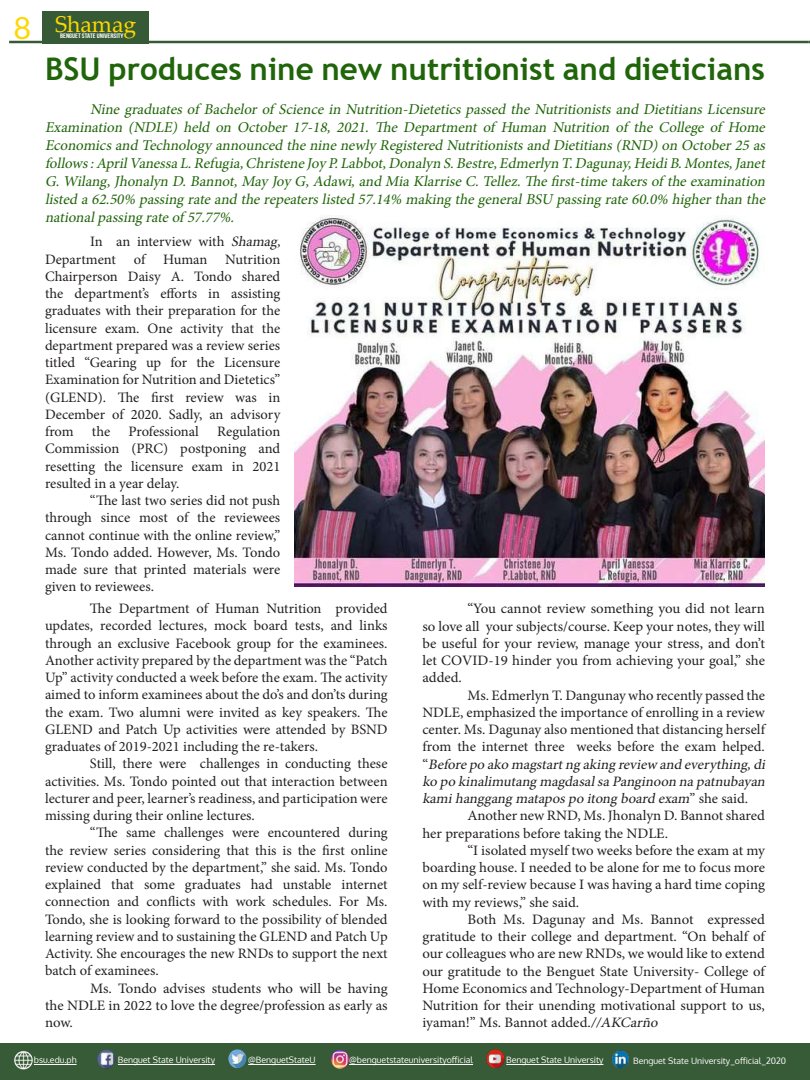
<style>
.page{position:relative;width:810px;height:1080px;background:#fff}
.page>*{position:absolute;margin:0;border:0;box-sizing:border-box;transform-origin:0 0}
.t1{font:700 31.25px "Trebuchet MS";color:#20650a}
.t2{font:30.5px "Aleo";color:#fed702}
.t3{font:22.88px "Palatino Linotype";color:#fed702}
.t4{font:italic 15px/18px "Minion Pro";color:#20650a;text-align:justify}
.t5{font:14.38px/17.2px "Minion Pro";color:#231f20;text-align:justify}
.t6{font:8.75px "Oxygen";color:#fff}
.t7{font:6.5px "Bebas Neue";color:#fff;scale:1.18 1}
.s1{font-style:italic}
</style>
<div class="page">
<hr style="left:9px;top:41px;width:800px;height:2px;background:#365a36">
<div style="left:42px;top:11px;width:106px;height:32px;background:#365a36"></div>
<div style="left:0;top:1044px;width:810px;height:36px;background:#385b37"></div>
<hr style="left:118px;top:1064px;width:97px;height:1px;background:#fff">
<hr style="left:506px;top:1064px;width:97px;height:1px;background:#fff">
<hr style="left:248px;top:1064px;width:68px;height:1px;background:#fff">
<hr style="left:349px;top:1064px;width:124px;height:1px;background:#fff">
<hr style="left:34px;top:1064px;width:43px;height:1px;background:#fff">
<img style="left:97px;top:1050px;width:18px;height:18px;border-radius:9px">
<img style="left:228px;top:1049px;width:19px;height:19px;border-radius:9px">
<img style="left:486px;top:1049px;width:19px;height:19px;border-radius:9px">
<img style="left:14px;top:1051px;width:19px;height:19px;border-radius:10px">
<img style="left:331px;top:1050px;width:18px;height:19px;border-radius:9px">
<img style="left:612px;top:1050px;width:17px;height:19px">
<img style="left:294px;top:216px;width:471px;height:371px">
<h2 class="t2" style="left:14px;top:11px;width:18px">8</h2>
<h3 class="t3" style="left:55px;top:8px;width:83px">Shamag</h3>
<p class="t7" style="left:60px;top:32px;width:55px">BENGUET STATE UNIVERSITY</p>
<h1 class="t1" style="left:45px;top:49px;width:722px">BSU produces nine new nutritionist and dieticians</h1>
<p class="t4" style="left:45px;top:100px;width:725px;text-indent:45px">Nine graduates of Bachelor of Science in Nutrition-Dietetics passed the Nutritionists and Dietitians Licensure Examination (NDLE) held on October 17-18, 2021. The Department of Human Nutrition of the College of Home Economicsand Technology announced theninenewly Registered Nutritionistsand Dietitians(RND)on October25 as follows:AprilVanessaL.Refugia,ChristeneJoy P.Labbot,Donalyn S.Bestre,Edmerlyn T.Dagunay,HeidiB.Montes,Janet G.Wilang,Jhonalyn D.Bannot,May Joy G,Adawi,and MiaKlarriseC.Tellez.Thefirst-timetakersof theexamination listed a62.50% passing rateand therepeaterslisted 57.14% making thegeneralBSU passing rate60.0% higherthan the nationalpassing rateof 57.77%.</p>
<p class="t5" style="left:45px;top:233px;width:240px;text-align:left;text-indent:45px">In an interview with <span class="s1">Shamag, </span>Department of Human Nutrition Chairperson Daisy A. Tondo shared the department’s efforts in assisting graduates with their preparation for the licensure exam. One activity that the department prepared was a review series titled “Gearing up for the Licensure Examination for Nutrition and Dietetics” (GLEND). The first review was in December of 2020. Sadly, an advisory from</p>
<p class="t5" style="left:45px;top:423px;width:237px;text-indent:172px">Regulation Commission (PRC) postponing and resetting the licensure exam in 2021 resulted in a year delay.</p>
<p class="t5" style="left:45px;top:492px;width:237px;text-indent:45px">“The last two series did not push through since most of the reviewees cannot continue with the online review,” Ms. Tondo added. However, Ms. Tondo made sure that printed materials were given to reviewees.</p>
<p class="t5" style="left:45px;top:600px;width:344px;text-indent:45px">The Department of Human Nutrition provided updates, recorded lectures, mock board tests, and links through an exclusive Facebook group for the examinees.<br>Another activity prepared by the department was the “Patch Up” activity conducted a week before the exam. The activity aimed to inform examinees about the do’s and don’ts during the exam. Two alumni were invited as key speakers. The GLEND and Patch Up activities were attended by BSND graduates of 2019-2021 including the re-takers.</p>
<p class="t5" style="left:45px;top:755px;width:344px;text-indent:45px">Still, there were challenges in conducting these activities. Ms. Tondo pointed out that interaction between lecturer and peer, learner’s readiness, and participation were missing during their online lectures.</p>
<p class="t5" style="left:45px;top:824px;width:344px;text-indent:45px">“The same challenges were encountered during the review series considering that this is the first online review conducted by the department,” she said. Ms. Tondo explained that some graduates had unstable internet connection and conflicts with work schedules. For Ms.<br>Tondo, she is looking forward to the possibility of blended learning review and to sustaining the GLEND and Patch Up Activity. She encourages the new RNDs to support the next batch of examinees.</p>
<p class="t5" style="left:45px;top:979px;width:344px;text-indent:45px">Ms. Tondo advises students who will be having the NDLE in 2022 to love the degree/profession as early as now.</p>
<p class="t5" style="left:92px;top:423px;width:20px">the</p>
<p class="t5" style="left:128px;top:423px;width:72px">Professional</p>
<p class="t5" style="left:422px;top:600px;width:344px;text-indent:45px">“You cannot review something you did not learn so love all your subjects/course. Keep your notes, they will be useful for your review, manage your stress, and don’t let COVID-19 hinder you from achieving your goal,” she added.</p>
<p class="t5" style="left:422px;top:687px;width:348px;text-align:left;text-indent:45px">Ms. Edmerlyn T. Dangunay who recently passed the NDLE, emphasized the importance of enrolling in a review center. Ms. Dagunay also mentioned that distancing herself from the internet three weeks before the exam helped. “ <span class="s1">Beforepo ako magstartng aking review and everything,di ko po kinalimutang magdasalsa Panginoon na patnubayan kamihanggang matapospo itong board exam</span>” s h e s a i d .</p>
<p class="t5" style="left:422px;top:807px;width:344px;text-indent:45px">Another new RND, Ms. Jhonalyn D. Bannot shared her preparations before taking the NDLE.</p>
<p class="t5" style="left:422px;top:842px;width:344px;text-indent:45px">“I isolated myself two weeks before the exam at my boarding house. I needed to be alone for me to focus more on my self-review because I was having a hard time coping with my reviews,” she said.</p>
<p class="t5" style="left:422px;top:911px;width:344px;text-indent:45px">Both Ms. Dagunay and Ms. Bannot expressed gratitude to their college and department. “On behalf of our colleagues who are new RNDs, we would like to extend our gratitude to the Benguet State University- College of Home Economics and Technology-Department of Human Nutrition for their unending motivational support to us, iyaman!” Ms. Bannot added.<span class="s1">//AKCarño</span></p>
<p class="t6" style="left:34px;top:1054px;width:44px">bsu.edu.ph</p>
<p class="t6" style="left:118px;top:1054px;width:99px">Benguet State University</p>
<p class="t6" style="left:248px;top:1054px;width:69px">@BenguetStateU</p>
<p class="t6" style="left:349px;top:1054px;width:125px">@benguetstateuniversityofficial</p>
<p class="t6" style="left:506px;top:1054px;width:99px">Benguet State University</p>
<p class="t6" style="left:633px;top:1055px;width:155px">Benguet State University_official_2020</p>
</div>
